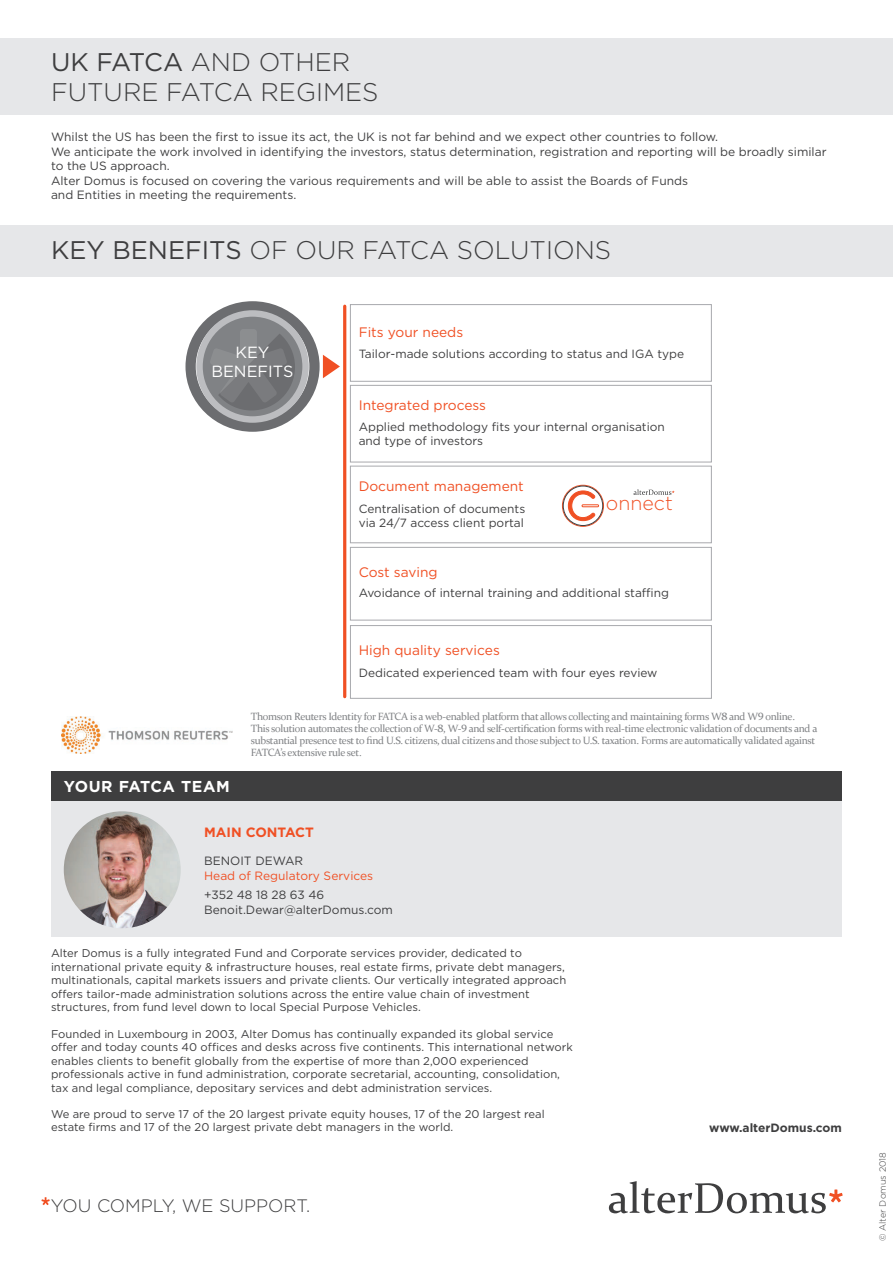
<style>
.page{position:relative;width:893px;height:1263px;background:#fff}
.page>*{position:absolute;margin:0;border:0;box-sizing:border-box;transform-origin:0 0}
.FS_BP_Headline{font:300 25.5px "Gotham";color:#3e3e3f}
.t1{font:300 19.5px "Gotham";color:#f05024}
.t2{font:300 18px "Gotham";color:#3e3e3f}
.t3{font:16.2px/19.4px "Gotham";color:#fff;text-align:center}
.t4{font:700 15.75px "Gotham";letter-spacing:.04em;color:#fff}
.t5{font:13.8px "Gotham";color:#f05024}
.t6{font:700 13.5px "Gotham";color:#f05024}
.t7{font:12px/14.4px "Gotham";color:#3e3e3f}
.t8{font:12px "Gotham";color:#f05024}
.t9{font:700 12px "Gotham";color:#3e3e3f}
.t10{font:11.85px/14.2px "Gotham";color:#3e3e3f}
.t11{font:11.25px/13.5px "Gotham";color:#3e3e3f}
.t12{font:10.5px/12px "Constantia";letter-spacing:-.03em;color:#808285}
.t13{font:300 9px "Gotham";color:#3e3e3f}
.s1{font-weight:400}
</style>
<div class="page">
<img style="left:62px;top:716px;width:171px;height:37px">
<svg style="left:41px;top:1197px;width:9px;height:8px"></svg>
<svg style="left:609px;top:1181px;width:234px;height:32px"></svg>
<div style="left:0;top:38px;width:893px;height:77px;background:#e6e7e9"></div>
<div style="left:0;top:225px;width:893px;height:51px;background:#e6e7e9"></div>
<div style="left:350px;top:547px;width:362px;height:73px;border:1px solid #a8a9ad"></div>
<div style="left:350px;top:625px;width:362px;height:73px;border:1px solid #a8a9ad"></div>
<div style="left:350px;top:304px;width:362px;height:77px;border:1px solid #a8a9ad"></div>
<div style="left:350px;top:385px;width:362px;height:77px;border:1px solid #a8a9ad"></div>
<div style="left:350px;top:466px;width:362px;height:77px;border:1px solid #a8a9ad"></div>
<hr style="left:343px;top:306px;width:3px;height:391px;background:#f05024">
<svg style="left:562px;top:485px;width:41px;height:41px"></svg>
<div style="left:562px;top:485px;width:42px;height:41px;border:1px solid #f05024;border-radius:50%"></div>
<svg style="left:563px;top:486px;width:40px;height:39px"></svg>
<div style="left:563px;top:486px;width:40px;height:40px;border:1px solid #3e3e3f;border-radius:50%"></div>
<svg style="left:568px;top:490px;width:31px;height:31px"></svg>
<svg style="left:633px;top:489px;width:41px;height:6px"></svg>
<svg style="left:185px;top:301px;width:155px;height:131px"></svg>
<div style="left:51px;top:800px;width:791px;height:136px;background:#e6e7e9"></div>
<img style="left:64px;top:811px;width:117px;height:117px;border-radius:58px">
<div style="left:51px;top:771px;width:791px;height:29px;background:#3e3e3f"></div>
<p class="FS_BP_Headline" style="left:51px;top:47px;width:301px"><span class="s1">UK FATCA</span> AND OTHER</p>
<p class="FS_BP_Headline" style="left:51px;top:77px;width:329px">FUTURE FATCA REGIMES</p>
<p class="t7" style="left:51px;top:130px;width:669px">Whilst the US has been the first to issue its act, the UK is not far behind and we expect other countries to follow.</p>
<p class="t7" style="left:51px;top:144px;width:777px">We anticipate the work involved in identifying the investors, status determination, registration and reporting will be broadly similar to the US approach.</p>
<p class="t7" style="left:51px;top:173px;width:639px">Alter Domus is focused on covering the various requirements and will be able to assist the Boards of Funds and Entities in meeting the requirements.</p>
<p class="FS_BP_Headline" style="left:51px;top:234px;width:562px"><span class="s1">KEY BENEFITS</span> OF OUR FATCA SOLUTIONS</p>
<p class="t5" style="left:359px;top:324px;width:106px">Fits your needs</p>
<p class="t3" style="left:211px;top:342px;width:83px">KEY<br>BENEFITS</p>
<p class="t10" style="left:359px;top:346px;width:327px">Tailor-made solutions according to status and IGA type</p>
<p class="t5" style="left:359px;top:396px;width:129px">Integrated process</p>
<p class="t10" style="left:359px;top:419px;width:308px">Applied methodology fits your internal organisation and type of investors</p>
<p class="t5" style="left:359px;top:478px;width:167px">Document management</p>
<p class="t10" style="left:359px;top:501px;width:168px">Centralisation of documents via 24/7 access client portal</p>
<p class="t5" style="left:359px;top:564px;width:81px">Cost saving</p>
<p class="t1" style="left:606px;top:491px;width:68px">onnect</p>
<p class="t10" style="left:359px;top:585px;width:312px">Avoidance of internal training and additional sta ng</p>
<p class="t5" style="left:359px;top:642px;width:143px">High quality services</p>
<p class="t10" style="left:359px;top:665px;width:300px">Dedicated experienced team with four eyes review</p>
<p class="t4" style="left:64px;top:777px;width:168px">YOUR FATCA TEAM</p>
<p class="t12" style="left:251px;top:710px;width:546px">Thomson Reuters Identity for FATCA is a web-enabled platform that allows collecting and maintaining forms W8 and W9 online.</p>
<p class="t12" style="left:251px;top:722px;width:568px">This solution automates the collection of W-8, W-9 and self-certification forms with real-time electronic validation of documents and a substantial presence test to find U.S. citizens, dual citizens and those subject to U.S. taxation. Forms are automatically validated against<br>FATCA’s extensive rule set.</p>
<p class="t6" style="left:204px;top:824px;width:111px">MAIN CONTACT</p>
<p class="t7" style="left:204px;top:853px;width:101px">BENOIT DEWAR</p>
<p class="t8" style="left:204px;top:868px;width:171px">Head of Regulatory Services</p>
<p class="t7" style="left:204px;top:887px;width:122px">+352 48 18 28 63 46</p>
<p class="t7" style="left:204px;top:902px;width:190px">Benoit.Dewar@alterDomus.com</p>
<p class="t11" style="left:51px;top:946px;width:517px">Alter Domus is a fully integrated Fund and Corporate services provider, dedicated to international private equity &amp; infrastructure houses, real estate firms, private debt managers, multinationals, capital markets issuers and private clients. Our vertically integrated approach offers tailor-made administration solutions across the entire value chain of investment structures, from fund level down to local Special Purpose Vehicles.</p>
<p class="t11" style="left:51px;top:1027px;width:523px">Founded in Luxembourg in 2003, Alter Domus has continually expanded its global service offer and today counts 40 offices and desks across five continents. This international network enables clients to benefit globally from the expertise of more than 2,000 experienced professionals active in fund administration, corporate secretarial, accounting, consolidation, tax and legal compliance, depositary services and debt administration services.</p>
<p class="t11" style="left:51px;top:1107px;width:495px">We are proud to serve 17 of the 20 largest private equity houses, 17 of the 20 largest real estate firms and 17 of the 20 largest private debt managers in the world.</p>
<p class="t2" style="left:51px;top:1194px;width:261px">YOU COMPLY, WE SUPPORT.</p>
<p class="t9" style="left:709px;top:1121px;width:134px">www.alterDomus.com</p>
<p class="t13" style="left:877px;top:1241px;width:90px;rotate:-90deg">© Alter Domus 2018</p>
</div>
